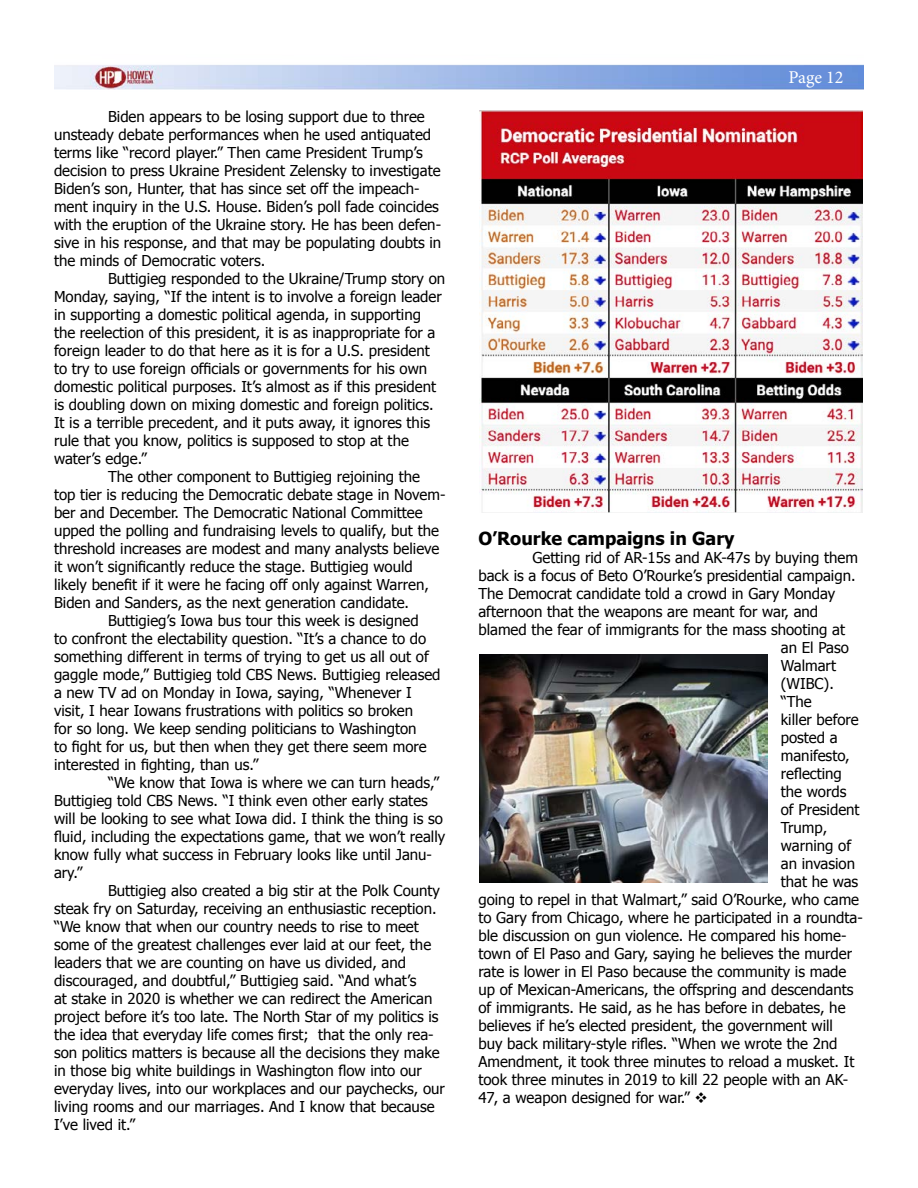
<style>
.page{position:relative;width:918px;height:1188px;background:#fff}
.page>*{position:absolute;margin:0;border:0;box-sizing:border-box;transform-origin:0 0}
.t1{font:700 18px "Tahoma";color:#000}
.t2{font:18px "Minion Pro";letter-spacing:-.005em;color:#fff}
.t3{font:15px/18px "Tahoma";color:#000}
</style>
<div class="page">
<img style="left:54px;top:64px;width:810px;height:26px">
<img style="left:480px;top:110px;width:383px;height:402px">
<img style="left:480px;top:654px;width:287px;height:229px">
<p class="t3" style="left:54px;top:106px;width:389px;text-indent:54px">Biden appears to be losing support due to three unsteady debate performances when he used antiquated terms like “record player.” Then came President Trump’s decision to press Ukraine President Zelensky to investigate Biden’s son, Hunter, that has since set off the impeach&shy;ment inquiry in the U.S. House. Biden’s poll fade coincides with the eruption of the Ukraine story. He has been defen&shy;sive in his response, and that may be populating doubts in the minds of Democratic voters.</p>
<p class="t3" style="left:108px;top:268px;width:339px">Buttigieg responded to the Ukraine/Trump story on</p>
<p class="t3" style="left:54px;top:286px;width:389px">Monday, saying, “If the intent is to involve a foreign leader</p>
<p class="t3" style="left:54px;top:304px;width:369px">in supporting a domestic political agenda, in supporting</p>
<p class="t3" style="left:54px;top:322px;width:383px">the reelection of this president, it is as inappropriate for a</p>
<p class="t3" style="left:54px;top:340px;width:377px">foreign leader to do that here as it is for a U.S. president</p>
<p class="t3" style="left:54px;top:358px;width:375px">to try to use foreign officials or governments for his own</p>
<p class="t3" style="left:54px;top:376px;width:384px">domestic political purposes. It’s almost as if this president</p>
<p class="t3" style="left:54px;top:394px;width:381px">is doubling down on mixing domestic and foreign politics.</p>
<p class="t3" style="left:54px;top:412px;width:378px">It is a terrible precedent, and it puts away, it ignores this</p>
<p class="t3" style="left:54px;top:430px;width:356px">rule that you know, politics is supposed to stop at the</p>
<p class="t3" style="left:54px;top:448px;width:94px">water’s edge.”</p>
<p class="t3" style="left:108px;top:466px;width:314px">The other component to Buttigieg rejoining the</p>
<p class="t3" style="left:54px;top:484px;width:393px">top tier is reducing the Democratic debate stage in Novem-</p>
<p class="t3" style="left:54px;top:502px;width:370px">ber and December. The Democratic National Committee</p>
<p class="t3" style="left:54px;top:520px;width:386px">upped the polling and fundraising levels to qualify, but the</p>
<p class="t3" style="left:54px;top:538px;width:387px">threshold increases are modest and many analysts believe</p>
<p class="t3" style="left:54px;top:556px;width:360px">it won’t significantly reduce the stage. Buttigieg would</p>
<p class="t3" style="left:54px;top:574px;width:376px">likely benefit if it were he facing off only against Warren,</p>
<p class="t3" style="left:54px;top:592px;width:357px">Biden and Sanders, as the next generation candidate.</p>
<p class="t3" style="left:108px;top:610px;width:312px">Buttigieg’s Iowa bus tour this week is designed</p>
<p class="t3" style="left:54px;top:628px;width:374px">to confront the electability question. “It’s a chance to do</p>
<p class="t3" style="left:54px;top:646px;width:376px">something different in terms of trying to get us all out of</p>
<p class="t3" style="left:54px;top:664px;width:388px">gaggle mode,” Buttigieg told CBS News. Buttigieg released</p>
<p class="t3" style="left:54px;top:682px;width:359px">a new TV ad on Monday in Iowa, saying, “Whenever I</p>
<p class="t3" style="left:54px;top:700px;width:361px">visit, I hear Iowans frustrations with politics so broken</p>
<p class="t3" style="left:54px;top:718px;width:364px">for so long. We keep sending politicians to Washington</p>
<p class="t3" style="left:54px;top:736px;width:374px">to fight for us, but then when they get there seem more</p>
<p class="t3" style="left:54px;top:754px;width:206px">interested in fighting, than us.”</p>
<p class="t3" style="left:108px;top:772px;width:333px">“We know that Iowa is where we can turn heads,”</p>
<p class="t3" style="left:54px;top:790px;width:375px">Buttigieg told CBS News. “I think even other early states</p>
<p class="t3" style="left:54px;top:808px;width:390px">will be looking to see what Iowa did. I think the thing is so</p>
<p class="t3" style="left:54px;top:826px;width:393px">fluid, including the expectations game, that we won’t really</p>
<p class="t3" style="left:54px;top:844px;width:380px">know fully what success in February looks like until Janu-</p>
<p class="t3" style="left:54px;top:862px;width:30px">ary.”</p>
<p class="t3" style="left:108px;top:880px;width:333px">Buttigieg also created a big stir at the Polk County</p>
<p class="t3" style="left:54px;top:898px;width:384px">steak fry on Saturday, receiving an enthusiastic reception.</p>
<p class="t3" style="left:54px;top:916px;width:366px">“We know that when our country needs to rise to meet</p>
<p class="t3" style="left:54px;top:934px;width:379px">some of the greatest challenges ever laid at our feet, the</p>
<p class="t3" style="left:54px;top:952px;width:354px">leaders that we are counting on have us divided, and</p>
<p class="t3" style="left:54px;top:970px;width:364px">discouraged, and doubtful,” Buttigieg said. “And what’s</p>
<p class="t3" style="left:54px;top:988px;width:380px">at stake in 2020 is whether we can redirect the American</p>
<p class="t3" style="left:54px;top:1006px;width:386px">project before it’s too late. The North Star of my politics is</p>
<p class="t3" style="left:54px;top:1024px;width:381px">the idea that everyday life comes first; that the only rea-</p>
<p class="t3" style="left:54px;top:1042px;width:387px">son politics matters is because all the decisions they make</p>
<p class="t3" style="left:54px;top:1060px;width:370px">in those big white buildings in Washington flow into our</p>
<p class="t3" style="left:54px;top:1078px;width:393px">everyday lives, into our workplaces and our paychecks, our</p>
<p class="t3" style="left:54px;top:1096px;width:382px">living rooms and our marriages. And I know that because</p>
<p class="t3" style="left:54px;top:1114px;width:83px">I’ve lived it.”</p>
<p class="t2" style="left:789px;top:65px;width:56px">Page 12</p>
<p class="t1" style="left:478px;top:526px;width:258px">O’Rourke campaigns in Gary</p>
<p class="t3" style="left:532px;top:548px;width:327px">Getting rid of AR-15s and AK-47s by buying them</p>
<p class="t3" style="left:478px;top:566px;width:379px">back is a focus of Beto O’Rourke’s presidential campaign.</p>
<p class="t3" style="left:478px;top:584px;width:358px">The Democrat candidate told a crowd in Gary Monday</p>
<p class="t3" style="left:478px;top:602px;width:341px">afternoon that the weapons are meant for war, and</p>
<p class="t3" style="left:478px;top:620px;width:368px">blamed the fear of immigrants for the mass shooting at</p>
<p class="t3" style="left:781px;top:638px;width:70px">an El Paso</p>
<p class="t3" style="left:781px;top:656px;width:57px">Walmart</p>
<p class="t3" style="left:781px;top:674px;width:55px">(WIBC).</p>
<p class="t3" style="left:781px;top:692px;width:33px">“The</p>
<p class="t3" style="left:781px;top:710px;width:79px">killer before</p>
<p class="t3" style="left:781px;top:728px;width:58px">posted a</p>
<p class="t3" style="left:781px;top:746px;width:71px">manifesto,</p>
<p class="t3" style="left:781px;top:764px;width:63px">reflecting</p>
<p class="t3" style="left:781px;top:782px;width:67px">the words</p>
<p class="t3" style="left:781px;top:800px;width:80px">of President</p>
<p class="t3" style="left:781px;top:818px;width:48px">Trump,</p>
<p class="t3" style="left:781px;top:836px;width:72px">warning of</p>
<p class="t3" style="left:781px;top:854px;width:76px">an invasion</p>
<p class="t3" style="left:781px;top:872px;width:79px">that he was</p>
<p class="t3" style="left:478px;top:890px;width:382px">going to repel in that Walmart,” said O’Rourke, who came</p>
<p class="t3" style="left:478px;top:908px;width:386px">to Gary from Chicago, where he participated in a roundta-</p>
<p class="t3" style="left:478px;top:926px;width:370px">ble discussion on gun violence. He compared his home-</p>
<p class="t3" style="left:478px;top:944px;width:375px">town of El Paso and Gary, saying he believes the murder</p>
<p class="t3" style="left:478px;top:962px;width:370px">rate is lower in El Paso because the community is made</p>
<p class="t3" style="left:478px;top:980px;width:377px">up of Mexican-Americans, the offspring and descendants</p>
<p class="t3" style="left:478px;top:998px;width:369px">of immigrants. He said, as he has before in debates, he</p>
<p class="t3" style="left:478px;top:1016px;width:356px">believes if he’s elected president, the government will</p>
<p class="t3" style="left:478px;top:1034px;width:361px">buy back military-style rifles. “When we wrote the 2nd</p>
<p class="t3" style="left:478px;top:1052px;width:377px">Amendment, it took three minutes to reload a musket. It</p>
<p class="t3" style="left:478px;top:1070px;width:371px">took three minutes in 2019 to kill 22 people with an AK-</p>
<p class="t3" style="left:478px;top:1088px;width:231px">47, a weapon designed for war.” ❖</p>
</div>
